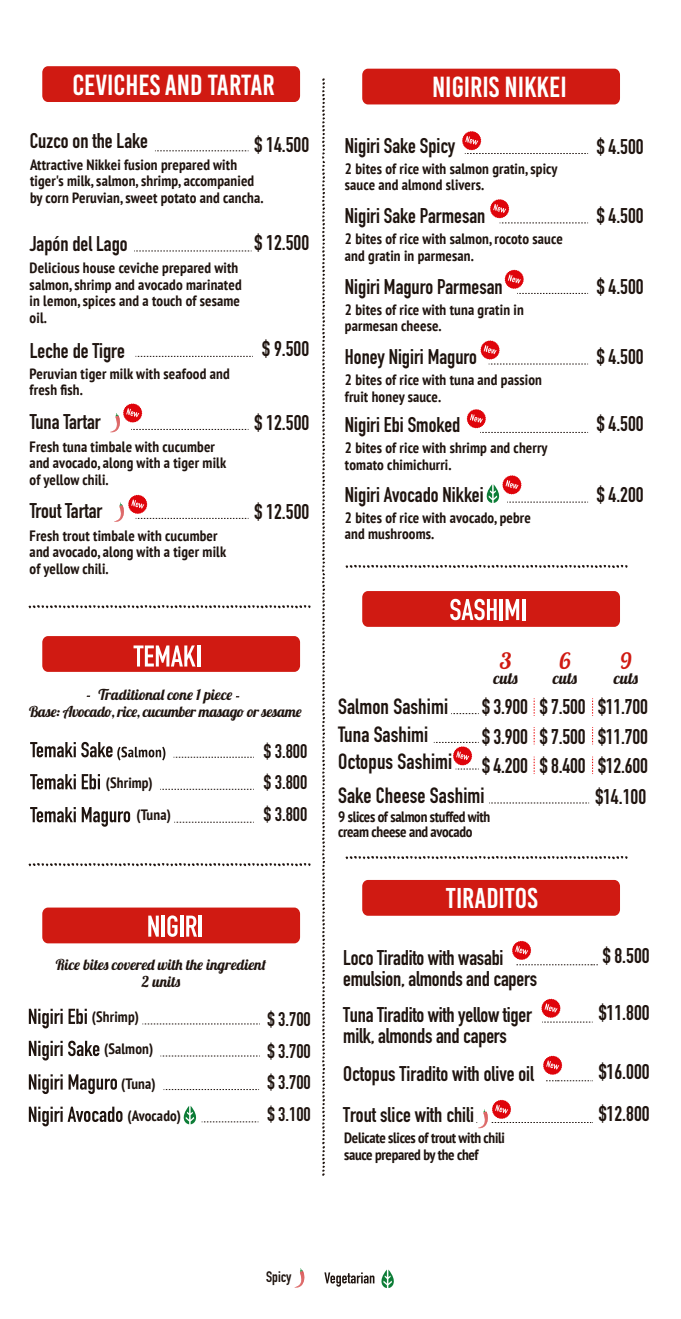
<style>
.page{position:relative;width:681px;height:1319px;background:#fff}
.page>*{position:absolute;margin:0;border:0;box-sizing:border-box;transform-origin:0 0}
.t1{font:28.95px "Bebas Kai";color:#fff}
.t2{font:28.5px "Bebas Kai";color:#fff}
.t3{font:22.5px "Lobster 1.4";color:#d01a12}
.t4{font:700 21.75px/27.9px "DIN Condensed";letter-spacing:.005em;color:#1f140f}
.t5{font:700 21px/29.2px "DIN Condensed";color:#1f140f;text-align:justify}
.t6{font:700 19.5px/31.5px "DIN Condensed";color:#1f140f;text-align:justify}
.t7{font:16.5px "Lobster 1.4";color:#1f140f}
.t8{font:700 condensed 15px/16.5px "PT Sans";letter-spacing:.01em;color:#1f140f}
.t9{font:700 condensed 15px/15px "PT Sans";letter-spacing:-.02em;color:#1f140f}
.t10{font:15px/16.5px "Lobster 1.4";color:#1f140f;text-align:center}
.t11{font:15px/16.5px "Lobster 1.4";letter-spacing:.02em;color:#1f140f;text-align:center}
.t12{font:700 15px "DIN Condensed";color:#1f140f}
</style>
<div class="page">
<div style="left:42px;top:66px;width:258px;height:36px;background:#d01a12;border-radius:6px"></div>
<div style="left:362px;top:69px;width:257px;height:35px;background:#d01a12;border-radius:6px"></div>
<div style="left:42px;top:636px;width:258px;height:36px;background:#d01a12;border-radius:6px"></div>
<div style="left:362px;top:591px;width:257px;height:36px;background:#d01a12;border-radius:6px"></div>
<div style="left:42px;top:907px;width:258px;height:36px;background:#d01a12;border-radius:6px"></div>
<div style="left:362px;top:880px;width:257px;height:36px;background:#d01a12;border-radius:6px"></div>
<svg style="left:155px;top:151px;width:93px;height:1px"></svg>
<svg style="left:134px;top:251px;width:118px;height:1px"></svg>
<svg style="left:135px;top:356px;width:118px;height:1px"></svg>
<svg style="left:30px;top:742px;width:135px;height:18px"></svg>
<svg style="left:173px;top:757px;width:81px;height:1px"></svg>
<svg style="left:30px;top:774px;width:46px;height:15px"></svg>
<svg style="left:82px;top:774px;width:18px;height:15px"></svg>
<svg style="left:160px;top:789px;width:94px;height:1px"></svg>
<svg style="left:30px;top:807px;width:46px;height:15px"></svg>
<svg style="left:82px;top:807px;width:48px;height:20px"></svg>
<svg style="left:174px;top:822px;width:80px;height:1px"></svg>
<svg style="left:29px;top:1009px;width:34px;height:19px"></svg>
<svg style="left:69px;top:1009px;width:18px;height:15px"></svg>
<svg style="left:142px;top:1024px;width:118px;height:1px"></svg>
<svg style="left:29px;top:1040px;width:70px;height:20px"></svg>
<svg style="left:160px;top:1056px;width:100px;height:1px"></svg>
<svg style="left:29px;top:1074px;width:34px;height:20px"></svg>
<svg style="left:69px;top:1074px;width:48px;height:20px"></svg>
<svg style="left:163px;top:1089px;width:96px;height:1px"></svg>
<svg style="left:29px;top:1106px;width:93px;height:20px"></svg>
<svg style="left:183px;top:1106px;width:75px;height:18px"></svg>
<svg style="left:451px;top:713px;width:27px;height:1px"></svg>
<svg style="left:592px;top:698px;width:1px;height:18px"></svg>
<svg style="left:592px;top:727px;width:1px;height:18px"></svg>
<svg style="left:592px;top:757px;width:1px;height:17px"></svg>
<svg style="left:533px;top:698px;width:1px;height:18px"></svg>
<svg style="left:533px;top:727px;width:1px;height:18px"></svg>
<svg style="left:533px;top:757px;width:1px;height:17px"></svg>
<svg style="left:489px;top:803px;width:100px;height:1px"></svg>
<svg style="left:133px;top:645px;width:62px;height:21px"></svg>
<hr style="left:197px;top:645px;width:3px;height:21px;background:#fff">
<svg style="left:148px;top:915px;width:11px;height:22px"></svg>
<hr style="left:161px;top:915px;width:3px;height:22px;background:#fff">
<svg style="left:167px;top:915px;width:10px;height:22px"></svg>
<hr style="left:180px;top:915px;width:3px;height:22px;background:#fff">
<svg style="left:186px;top:915px;width:11px;height:22px"></svg>
<hr style="left:199px;top:915px;width:3px;height:22px;background:#fff">
<svg style="left:450px;top:599px;width:46px;height:21px"></svg>
<hr style="left:499px;top:599px;width:3px;height:21px;background:#fff">
<svg style="left:505px;top:599px;width:14px;height:21px"></svg>
<hr style="left:522px;top:599px;width:3px;height:21px;background:#fff">
<svg style="left:322px;top:78px;width:3px;height:1098px"></svg>
<svg style="left:28px;top:605px;width:283px;height:4px"></svg>
<svg style="left:345px;top:565px;width:283px;height:4px"></svg>
<svg style="left:345px;top:856px;width:283px;height:4px"></svg>
<svg style="left:28px;top:863px;width:283px;height:4px"></svg>
<svg style="left:296px;top:1268px;width:8px;height:19px"></svg>
<svg style="left:324px;top:1269px;width:70px;height:19px"></svg>
<svg style="left:110px;top:403px;width:139px;height:29px"></svg>
<svg style="left:114px;top:495px;width:135px;height:27px"></svg>
<svg style="left:512px;top:941px;width:85px;height:24px"></svg>
<svg style="left:541px;top:998px;width:51px;height:25px"></svg>
<svg style="left:543px;top:1055px;width:49px;height:26px"></svg>
<svg style="left:467px;top:1100px;width:125px;height:28px"></svg>
<svg style="left:433px;top:742px;width:45px;height:28px"></svg>
<svg style="left:462px;top:131px;width:126px;height:23px"></svg>
<svg style="left:490px;top:199px;width:98px;height:25px"></svg>
<svg style="left:504px;top:270px;width:84px;height:24px"></svg>
<svg style="left:480px;top:340px;width:108px;height:25px"></svg>
<svg style="left:466px;top:409px;width:122px;height:24px"></svg>
<svg style="left:486px;top:475px;width:102px;height:28px"></svg>
<h1 class="t1" style="left:72px;top:69px;width:204px">CEVICHES AND TARTAR</h1>
<h1 class="t1" style="left:432px;top:72px;width:136px">NIGIRIS NIKKEI</h1>
<h3 class="t5" style="left:30px;top:126px;width:119px">Cuzco on the Lake</h3>
<h3 class="t5" style="left:254px;top:130px;width:56px">$ 14.500</h3>
<p class="t8" style="left:30px;top:156px;width:235px">Attractive Nikkei fusion prepared with tiger's milk, salmon, shrimp, accompanied by corn Peruvian, sweet potato and cancha.</p>
<h3 class="t5" style="left:30px;top:229px;width:99px">Japón del Lago</h3>
<p class="t8" style="left:30px;top:260px;width:213px">Delicious house ceviche prepared with salmon, shrimp and avocado marinated in lemon, spices and a touch of sesame oil.</p>
<h3 class="t5" style="left:30px;top:335px;width:97px">Leche de Tigre</h3>
<p class="t8" style="left:30px;top:365px;width:201px">Peruvian tiger milk with seafood and fresh fish.</p>
<h3 class="t5" style="left:30px;top:407px;width:72px">Tuna Tartar</h3>
<p class="t8" style="left:30px;top:438px;width:198px">Fresh tuna timbale with cucumber and avocado, along with a tiger milk of yellow chili.</p>
<h3 class="t5" style="left:254px;top:228px;width:56px">$ 12.500</h3>
<h3 class="t5" style="left:262px;top:334px;width:48px">$ 9.500</h3>
<h3 class="t5" style="left:254px;top:408px;width:56px">$ 12.500</h3>
<h3 class="t5" style="left:30px;top:496px;width:74px">Trout Tartar</h3>
<h3 class="t5" style="left:254px;top:496px;width:56px">$ 12.500</h3>
<p class="t8" style="left:30px;top:527px;width:198px">Fresh trout timbale with cucumber and avocado, along with a tiger milk of yellow chili.</p>
<h3 class="t5" style="left:345px;top:131px;width:112px">Nigiri Sake Spicy</h3>
<p class="t8" style="left:345px;top:160px;width:214px">2 bites of rice with salmon gratin, spicy sauce and almond slivers.</p>
<h3 class="t5" style="left:345px;top:201px;width:142px">Nigiri Sake Parmesan</h3>
<p class="t8" style="left:345px;top:230px;width:219px">2 bites of rice with salmon, rocoto sauce and gratin in parmesan.</p>
<h3 class="t5" style="left:345px;top:271px;width:159px">Nigiri Maguro Parmesan</h3>
<p class="t8" style="left:345px;top:301px;width:180px">2 bites of rice with tuna gratin in parmesan cheese.</p>
<h3 class="t5" style="left:345px;top:342px;width:133px">Honey Nigiri Maguro</h3>
<p class="t8" style="left:345px;top:371px;width:198px">2 bites of rice with tuna and passion fruit honey sauce.</p>
<h3 class="t5" style="left:345px;top:410px;width:117px">Nigiri Ebi Smoked</h3>
<p class="t8" style="left:345px;top:439px;width:204px">2 bites of rice with shrimp and cherry tomato chimichurri.</p>
<h3 class="t5" style="left:345px;top:479px;width:140px">Nigiri Avocado Nikkei</h3>
<p class="t8" style="left:345px;top:509px;width:187px">2 bites of rice with avocado, pebre and mushrooms.</p>
<h3 class="t5" style="left:596px;top:131px;width:48px">$ 4.500</h3>
<h3 class="t5" style="left:596px;top:200px;width:48px">$ 4.500</h3>
<h3 class="t5" style="left:596px;top:271px;width:48px">$ 4.500</h3>
<h3 class="t5" style="left:596px;top:342px;width:48px">$ 4.500</h3>
<h3 class="t5" style="left:596px;top:409px;width:48px">$ 4.500</h3>
<h3 class="t5" style="left:596px;top:479px;width:48px">$ 4.200</h3>
<h3 class="t3" style="left:499px;top:647px;width:13px">3</h3>
<p class="t7" style="left:493px;top:668px;width:26px">cuts</p>
<h3 class="t3" style="left:559px;top:647px;width:13px">6</h3>
<p class="t7" style="left:552px;top:668px;width:26px">cuts</p>
<h3 class="t3" style="left:620px;top:647px;width:13px">9</h3>
<p class="t7" style="left:613px;top:668px;width:26px">cuts</p>
<p class="t10" style="left:29px;top:686px;width:274px">Traditional cone 1 piece<br>Base: Avocado, rice, cucumber masago or sesame</p>
<p class="t8" style="left:106px;top:774px;width:48px">(Shrimp)</p>
<p class="t8" style="left:136px;top:806px;width:36px">(Tuna)</p>
<h3 class="t6" style="left:264px;top:735px;width:45px">$ 3.800 $ 3.800 $ 3.800</h3>
<p class="t11" style="left:56px;top:956px;width:212px">Rice bites covered with the ingredient<br>2 units</p>
<p class="t8" style="left:104px;top:1000px;width:51px;line-height:32.5px;text-indent:-12px">(Shrimp) (Salmon)</p>
<p class="t8" style="left:128px;top:1068px;width:55px;line-height:31.5px;text-indent:-7px">(Tuna) (Avocado)</p>
<h3 class="t6" style="left:267px;top:1003px;width:45px">$ 3.700 $ 3.700 $ 3.700 $ 3.100</h3>
<h3 class="t4" style="left:338px;top:692px;width:111px">Salmon Sashimi<br>Tuna Sashimi</h3>
<h3 class="t4" style="left:338px;top:748px;width:115px">Octopus Sashimi</h3>
<h3 class="t5" style="left:482px;top:692px;width:47px">$ 3.900 $ 3.900 $ 4.200</h3>
<h3 class="t5" style="left:539px;top:692px;width:47px">$ 7.500 $ 7.500 $ 8.400</h3>
<h3 class="t5" style="left:598px;top:692px;width:51px">$11.700 $11.700 $12.600</h3>
<h3 class="t4" style="left:338px;top:781px;width:148px">Sake Cheese Sashimi</h3>
<p class="t9" style="left:338px;top:809px;width:154px">9 slices of salmon stuffed with cream cheese and avocado</p>
<h2 class="t2" style="left:445px;top:883px;width:93px">TIRADITOS</h2>
<h3 class="t5" style="left:595px;top:781px;width:52px">$14.100</h3>
<h3 class="t5" style="left:343px;top:942px;width:162px">Loco Tiradito with wasabi</h3>
<h3 class="t5" style="left:602px;top:941px;width:48px">$ 8.500</h3>
<h3 class="t5" style="left:343px;top:960px;width:195px;line-height:36.3px">emulsion, almonds and capers<br>Tuna Tiradito with yellow tiger</h3>
<h3 class="t5" style="left:598px;top:998px;width:52px">$11.800</h3>
<h3 class="t5" style="left:343px;top:1021px;width:165px">milk, almonds and capers</h3>
<h3 class="t5" style="left:343px;top:1052px;width:192px;line-height:41.5px">Octopus Tiradito with olive oil<br>Trout slice with chili</h3>
<p class="t9" style="left:344px;top:1129px;width:162px;line-height:16.5px">Delicate slices of trout with chili sauce prepared by the chef</p>
<h3 class="t5" style="left:598px;top:1057px;width:52px">$16.000</h3>
<h3 class="t5" style="left:598px;top:1098px;width:52px">$12.800</h3>
<p class="t12" style="left:266px;top:1267px;width:27px">Spicy</p>
</div>
